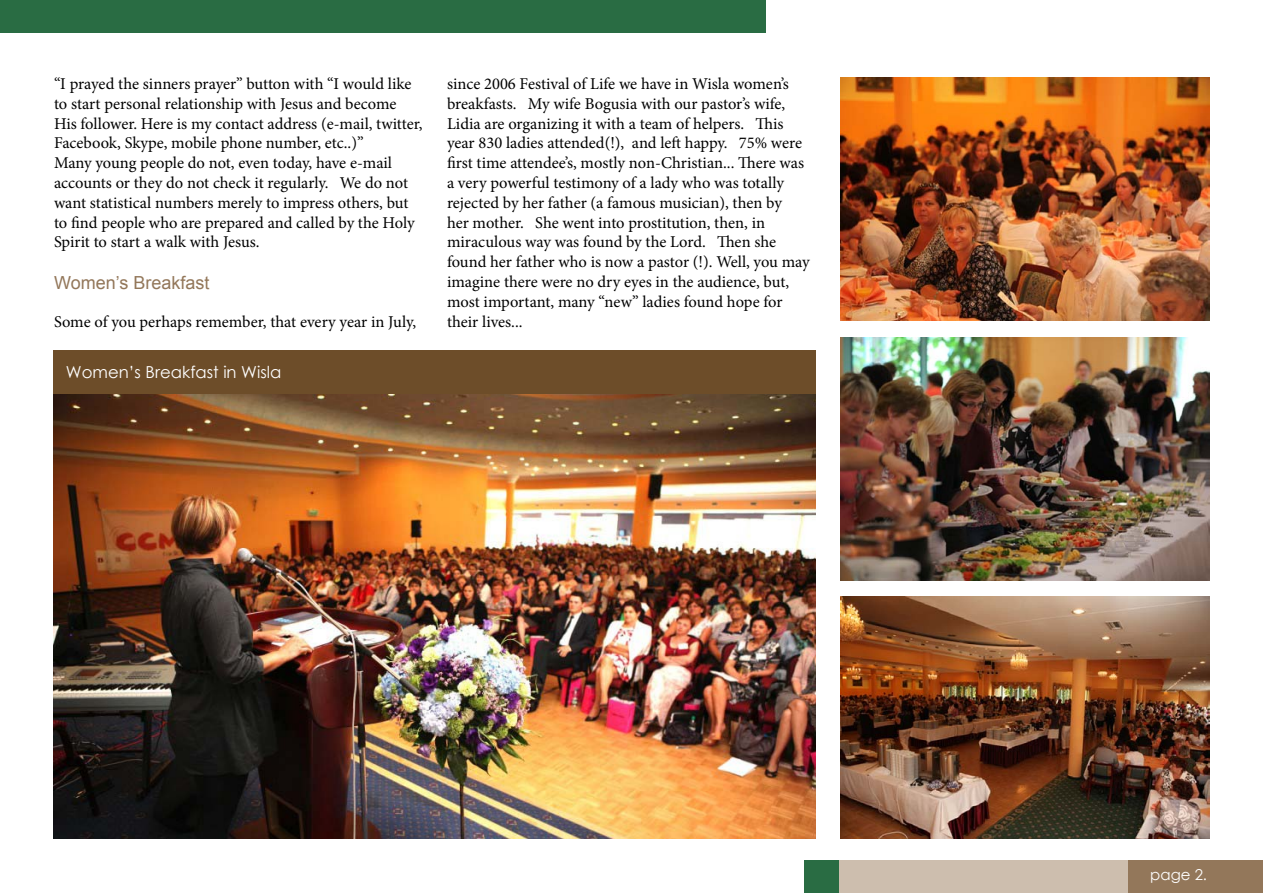
<style>
.page{position:relative;width:1263px;height:893px;background:#fff}
.page>*{position:absolute;margin:0;border:0;box-sizing:border-box;transform-origin:0 0}
.t1{font:18px "Arial";color:#93775a}
.t2{font:16.5px/19.8px "Minion Pro";letter-spacing:-.005em;color:#000}
.t3{font:16.5px "Century Gothic";color:#fff}
.t4{font:15px "Century Gothic";color:#fff}
</style>
<div class="page">
<img style="left:840px;top:77px;width:369px;height:243px">
<img style="left:840px;top:596px;width:369px;height:243px">
<img style="left:840px;top:338px;width:369px;height:243px">
<img style="left:54px;top:394px;width:762px;height:445px">
<div style="left:54px;top:350px;width:762px;height:44px;background:#6d4d29"></div>
<div style="left:0;top:0;width:765px;height:32px;background:#296c43"></div>
<div style="left:1128px;top:860px;width:135px;height:33px;background:#93775a"></div>
<div style="left:838px;top:860px;width:290px;height:33px;background:#cdbeae"></div>
<div style="left:804px;top:860px;width:34px;height:33px;background:#296c43"></div>
<p class="t2" style="left:54px;top:74px;width:370px">“I prayed the sinners prayer” button with “I would like to start personal relationship with Jesus and become His follower. Here is my contact address (e-mail, twitter, Facebook, Skype, mobile phone number, etc..)”<br>Many young people do not, even today, have e-mail accounts or they do not check it regularly. We do not want statistical numbers merely to impress others, but to find people who are prepared and called by the Holy Spirit to start a walk with Jesus.</p>
<p class="t1" style="left:54px;top:271px;width:157px">Women’s Breakfast</p>
<p class="t2" style="left:54px;top:312px;width:364px">Some of you perhaps remember, that every year in July,</p>
<p class="t3" style="left:66px;top:361px;width:217px">Women’s Breakfast in Wisla</p>
<p class="t2" style="left:447px;top:74px;width:364px">since 2006 Festival of Life we have in Wisla women’s breakfasts. My wife Bogusia with our pastor’s wife, Lidia are organizing it with a team of helpers. This year 830 ladies attended(!), and left happy. 75% were first time attendee’s, mostly non-Christian... There was a very powerful testimony of a lady who was totally rejected by her father (a famous musician), then by<br>her mother. She went into prostitution, then, in miraculous way was found by the Lord. Then she found her father who is now a pastor (!). Well, you may imagine there were no dry eyes in the audience, but, most important, many “new” ladies found hope for their lives...</p>
<p class="t4" style="left:1150px;top:864px;width:58px">page 2.</p>
</div>
